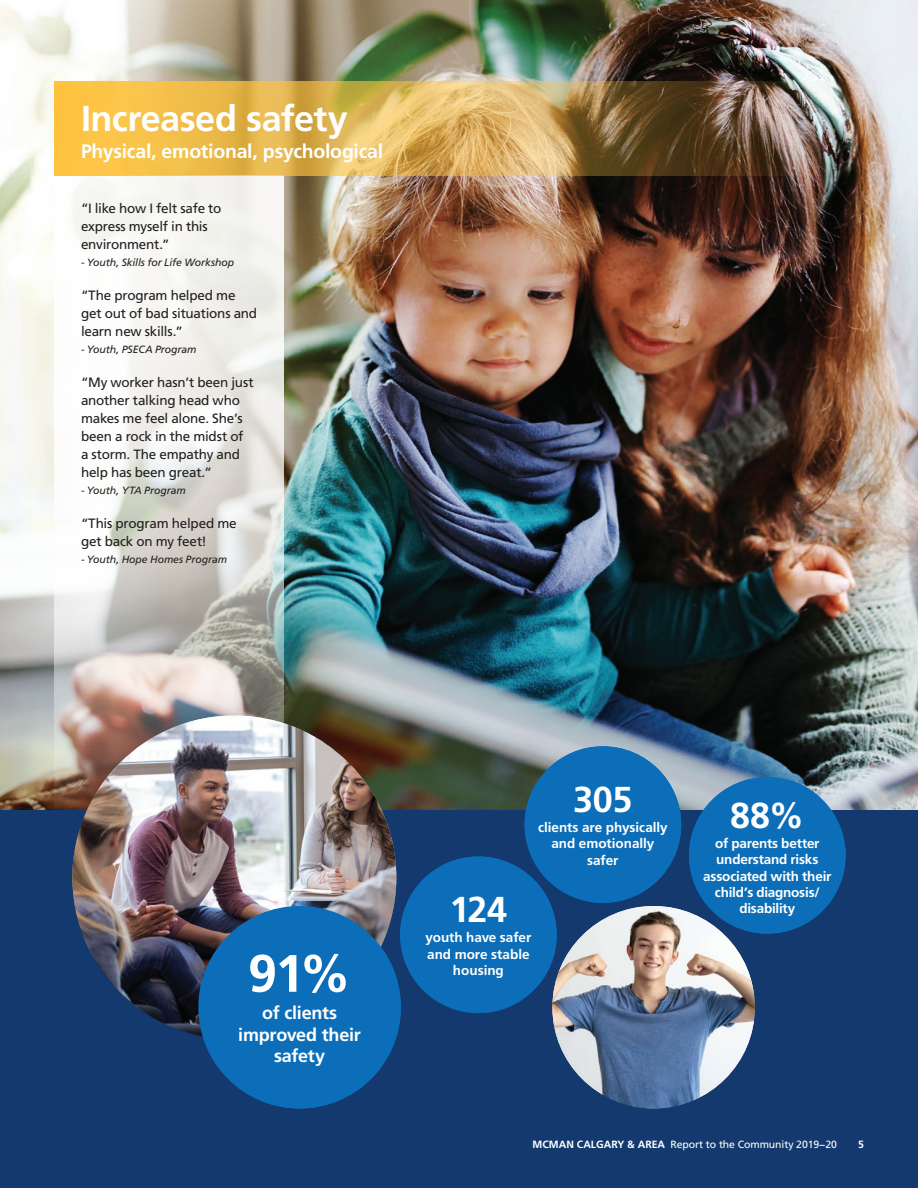
<style>
.page{position:relative;width:918px;height:1188px;background:#fff}
.page>*{position:absolute;margin:0;border:0;box-sizing:border-box;transform-origin:0 0}
.bubble_number{font:700 52.5px "Frutiger LT Std";color:#fff}
.bubble_number-2{font:700 46.5px "Frutiger LT Std";color:#fff}
.bubble_number-3{font:700 36px "Frutiger LT Std";letter-spacing:-.015em;color:#fff}
.t1{font:700 19.5px "Frutiger LT Std";letter-spacing:-.015em;color:#fff}
.bubble_small{font:700 18px/21.6px "Frutiger LT Std";letter-spacing:-.015em;color:#fff;text-align:center}
.bubble_small-2{font:700 17.4px/21px "Frutiger LT Std";letter-spacing:-.01em;color:#fff;text-align:center}
.quote{font:13.5px/18px "Frutiger LT Std";letter-spacing:-.015em;color:#231f20}
.bubble_small-3{font:700 13.5px/16.2px "Frutiger LT Std";letter-spacing:-.01em;color:#fff;text-align:center}
.quote_name{font:italic 10.5px "Frutiger LT Std";letter-spacing:-.01em;color:#231f20}
.t2{font:10.5px "Frutiger LT Std";letter-spacing:-.01em;color:#fff}
.t3{font:700 10.5px "Frutiger LT Std";color:#fff}
.s1{font-weight:700}
</style>
<div class="page">
<img style="left:0;top:0;width:918px;height:810px">
<div style="left:0;top:810px;width:918px;height:378px;background:#13396e"></div>
<svg style="left:54px;top:176px;width:230px;height:634px"></svg>
<img style="left:54px;top:81px;width:783px;height:95px">
<img style="left:72px;top:716px;width:324px;height:258px">
<img style="left:72px;top:716px;width:324px;height:324px;border-radius:162px">
<div style="left:198px;top:906px;width:203px;height:202px;background:#0c6eb8;border-radius:50%"></div>
<div style="left:689px;top:777px;width:157px;height:157px;background:#0c6eb8;border-radius:50%"></div>
<div style="left:525px;top:746px;width:156px;height:157px;background:#0c6eb8;border-radius:50%"></div>
<div style="left:400px;top:856px;width:157px;height:157px;background:#0c6eb8;border-radius:50%"></div>
<img style="left:552px;top:906px;width:203px;height:202px;border-radius:101px">
<p class="bubble_number-3" style="left:81px;top:97px;width:268px">Increased safety</p>
<p class="t1" style="left:81px;top:139px;width:304px">Physical, emotional, psychological</p>
<p class="quote" style="left:81px;top:199px;width:142px">“I like how I felt safe to express myself in this environment.”</p>
<p class="quote_name" style="left:81px;top:256px;width:155px">- Youth, Skills for Life Workshop</p>
<p class="quote" style="left:81px;top:286px;width:178px">“The program helped me get out of bad situations and learn new skills.”</p>
<p class="quote_name" style="left:81px;top:343px;width:117px">- Youth, PSECA Program</p>
<p class="quote" style="left:81px;top:373px;width:174px">“My worker hasn’t been just another talking head who makes me feel alone. She’s been a rock in the midst of a storm. The empathy and help has been great.”</p>
<p class="quote_name" style="left:81px;top:484px;width:106px">- Youth, YTA Program</p>
<p class="quote" style="left:81px;top:514px;width:157px">“This program helped me get back on my feet!</p>
<p class="quote_name" style="left:81px;top:553px;width:148px">- Youth, Hope Homes Program</p>
<p class="bubble_number" style="left:248px;top:943px;width:105px">91%</p>
<p class="bubble_small" style="left:238px;top:1002px;width:124px">of clients improved their safety</p>
<p class="bubble_number-2" style="left:254px;top:948px;width:93px">91%</p>
<p class="bubble_small-2" style="left:240px;top:1001px;width:121px">of clients improved their safety</p>
<p class="bubble_number-3" style="left:573px;top:773px;width:61px">305</p>
<p class="bubble_small-3" style="left:538px;top:814px;width:131px">clients are physically and emotionally safer</p>
<p class="bubble_number-3" style="left:573px;top:778px;width:61px">305</p>
<p class="bubble_small-3" style="left:538px;top:819px;width:131px">clients are physically and emotionally safer</p>
<p class="bubble_number-3" style="left:450px;top:880px;width:59px">124</p>
<p class="bubble_number-3" style="left:450px;top:888px;width:59px">124</p>
<p class="bubble_small-3" style="left:426px;top:930px;width:107px">youth have safer and more stable housing</p>
<p class="bubble_number-3" style="left:730px;top:794px;width:76px">88%</p>
<p class="bubble_small-3" style="left:703px;top:835px;width:130px">of parents better understand risks associated with their child’s diagnosis/ disability</p>
<p class="bubble_small-3" style="left:703px;top:839px;width:130px">of parents better understand risks associated with their child’s diagnosis/ disability</p>
<p class="t2" style="left:533px;top:1138px;width:306px"><span class="s1">MCMAN CALGARY &amp; AREA</span> Report to the Community 2019−20</p>
<p class="t3" style="left:858px;top:1138px;width:7px">5</p>
</div>
